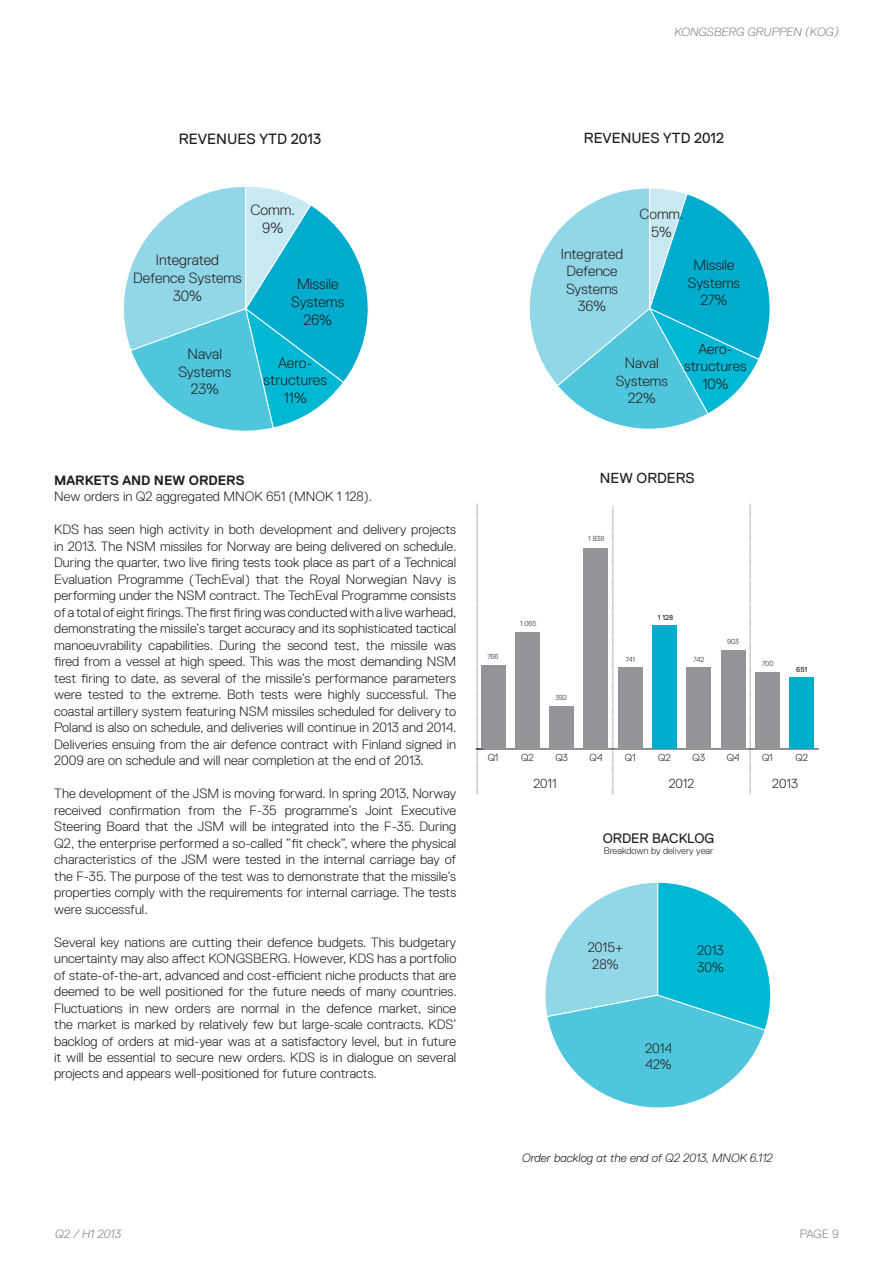
<style>
.page{position:relative;width:893px;height:1263px;background:#fff}
.page>*{position:absolute;margin:0;border:0;box-sizing:border-box;transform-origin:0 0}
.t1{font:300 14.85px/17.9px "Replica";color:#231f20;text-align:center}
.t2{font:14.85px "Replica";color:#231f20}
.t3{font:300 14.55px/17.5px "Replica";color:#231f20;text-align:center}
.t4{font:14.55px "Replica";color:#231f20}
.t5{font:300 13.65px/16.5px "Replica";color:#231f20}
.t6{font:13.65px "Replica";color:#231f20}
.t7{font:300 13.5px/16.5px "Replica";color:#231f20;text-align:justify}
.t8{font:700 13.5px "Replica";color:#231f20}
.t9{font:300 13.05px "Replica";color:#231f20}
.t10{font:italic 300 12px "Replica";color:#231f20}
.t11{font:italic 300 12px "Replica";color:#808285}
.t12{font:300 12px "Replica";color:#808285}
.t13{font:300 10.2px "Replica";color:#231f20}
.t14{font:300 9.6px "Replica";color:#231f20}
.t15{font:300 7.2px "Replica";color:#231f20}
.t16{font:7.2px "Replica";letter-spacing:-.005em;color:#231f20}
</style>
<div class="page">
<svg style="left:529px;top:188px;width:242px;height:242px"></svg>
<svg style="left:123px;top:186px;width:246px;height:246px"></svg>
<svg style="left:545px;top:882px;width:226px;height:226px"></svg>
<hr style="left:476px;top:749px;width:343px;height:1px;background:#231f20">
<div style="left:481px;top:665px;width:24px;height:84px;background:#939598"></div>
<div style="left:515px;top:633px;width:25px;height:116px;background:#939598"></div>
<div style="left:549px;top:706px;width:25px;height:43px;background:#939598"></div>
<div style="left:584px;top:548px;width:24px;height:201px;background:#939598"></div>
<div style="left:618px;top:668px;width:24px;height:81px;background:#939598"></div>
<div style="left:652px;top:626px;width:25px;height:123px;background:#00accd"></div>
<div style="left:686px;top:668px;width:25px;height:81px;background:#939598"></div>
<div style="left:721px;top:650px;width:24px;height:99px;background:#939598"></div>
<div style="left:755px;top:672px;width:25px;height:77px;background:#939598"></div>
<div style="left:789px;top:678px;width:25px;height:71px;background:#00accd"></div>
<svg style="left:476px;top:504px;width:8px;height:291px"></svg>
<svg style="left:612px;top:506px;width:1px;height:289px"></svg>
<svg style="left:750px;top:504px;width:1px;height:291px"></svg>
<p class="t11" style="left:674px;top:27px;width:166px">KONGSBERG GRUPPEN (KOG)</p>
<p class="t2" style="left:179px;top:133px;width:144px">REVENUES YTD 2013</p>
<p class="t1" style="left:133px;top:252px;width:110px">Integrated<br>Defence Systems<br>30%</p>
<p class="t1" style="left:178px;top:346px;width:54px">Naval<br>Systems<br>23%</p>
<p class="t1" style="left:250px;top:202px;width:46px">Comm.<br>9%</p>
<p class="t1" style="left:291px;top:276px;width:54px">Missile<br>Systems<br>26%</p>
<p class="t1" style="left:264px;top:355px;width:65px">Aero&shy;structures<br>11%</p>
<p class="t8" style="left:54px;top:475px;width:192px">MARKETS AND NEW ORDERS</p>
<p class="t7" style="left:54px;top:489px;width:319px">New orders in Q2 aggregated MNOK 651 (MNOK 1 128).</p>
<p class="t7" style="left:54px;top:522px;width:404px">KDS has seen high activity in both development and delivery projects in 2013. The NSM missiles for Norway are being delivered on schedule.<br>During the quarter, two live firing tests took place as part of a Technical Evaluation Programme (TechEval) that the Royal Norwegian Navy is performing under the NSM contract. The TechEval Programme consists of a total of eight firings. The first firing was conducted with a live warhead, demonstrating the missile’s target accuracy and its sophisticated tactical manoeuvrability capabilities. During the second test, the missile was fired from a vessel at high speed. This was the most demanding NSM test firing to date, as several of the missile’s performance parameters were tested to the extreme. Both tests were highly successful. The coastal artillery system featuring NSM missiles scheduled for delivery to Poland is also on schedule, and deliveries will continue in 2013 and 2014.<br>Deliveries ensuing from the air defence contract with Finland signed in 2009 are on schedule and will near completion at the end of 2013.</p>
<p class="t7" style="left:54px;top:786px;width:404px">The development of the JSM is moving forward. In spring 2013, Norway received confirmation from the F-35 programme’s Joint Executive Steering Board that the JSM will be integrated into the F-35. During Q2, the enterprise performed a so-called ”fit check”, where the physical characteristics of the JSM were tested in the internal carriage bay of the F-35. The purpose of the test was to demonstrate that the missile’s properties comply with the requirements for internal carriage. The tests were successful.</p>
<p class="t7" style="left:54px;top:935px;width:404px">Several key nations are cutting their defence budgets. This budgetary uncertainty may also affect KONGSBERG. However, KDS has a portfolio of state-of-the-art, advanced and cost-efficient niche products that are deemed to be well positioned for the future needs of many countries.<br>Fluctuations in new orders are normal in the defence market, since the market is marked by relatively few but large-scale contracts. KDS’ backlog of orders at mid-year was at a satisfactory level, but in future it will be essential to secure new orders. KDS is in dialogue on several projects and appears well-positioned for future contracts.</p>
<p class="t4" style="left:584px;top:133px;width:142px">REVENUES YTD 2012</p>
<p class="t3" style="left:561px;top:246px;width:64px">Integrated<br>Defence<br>Systems<br>36%</p>
<p class="t3" style="left:639px;top:206px;width:46px">Comm.<br>5%</p>
<p class="t3" style="left:688px;top:258px;width:54px">Missile<br>Systems<br>27%</p>
<p class="t3" style="left:616px;top:356px;width:54px">Naval<br>Systems<br>22%</p>
<p class="t3" style="left:684px;top:341px;width:64px">Aero&shy;structures<br>10%</p>
<p class="t4" style="left:600px;top:473px;width:96px">NEW ORDERS</p>
<p class="t15" style="left:588px;top:536px;width:18px">1 838</p>
<p class="t15" style="left:487px;top:654px;width:13px">766</p>
<p class="t15" style="left:520px;top:621px;width:18px">1 065</p>
<p class="t15" style="left:555px;top:695px;width:13px">392</p>
<p class="t15" style="left:625px;top:656px;width:11px">741</p>
<p class="t16" style="left:658px;top:614px;width:17px">1 128</p>
<p class="t15" style="left:693px;top:656px;width:12px">742</p>
<p class="t15" style="left:727px;top:639px;width:13px">903</p>
<p class="t15" style="left:762px;top:661px;width:13px">700</p>
<p class="t16" style="left:796px;top:666px;width:12px">651</p>
<p class="t13" style="left:488px;top:754px;width:12px">Q1</p>
<p class="t13" style="left:521px;top:754px;width:14px">Q2</p>
<p class="t13" style="left:555px;top:754px;width:14px">Q3</p>
<p class="t13" style="left:589px;top:754px;width:14px">Q4</p>
<p class="t13" style="left:625px;top:754px;width:12px">Q1</p>
<p class="t13" style="left:658px;top:754px;width:14px">Q2</p>
<p class="t13" style="left:692px;top:754px;width:14px">Q3</p>
<p class="t13" style="left:727px;top:754px;width:14px">Q4</p>
<p class="t13" style="left:762px;top:754px;width:12px">Q1</p>
<p class="t13" style="left:795px;top:754px;width:14px">Q2</p>
<p class="t9" style="left:533px;top:779px;width:25px">2011</p>
<p class="t9" style="left:669px;top:779px;width:27px">2012</p>
<p class="t9" style="left:772px;top:779px;width:27px">2013</p>
<p class="t6" style="left:603px;top:833px;width:113px">ORDER BACKLOG</p>
<p class="t14" style="left:604px;top:848px;width:111px">Breakdown by delivery year</p>
<p class="t5" style="left:588px;top:940px;width:37px;text-align:center">2015+<br>28%</p>
<p class="t5" style="left:697px;top:943px;width:28px">2013<br>30%</p>
<p class="t5" style="left:645px;top:1041px;width:28px">2014<br>42%</p>
<p class="t10" style="left:522px;top:1153px;width:252px">Order backlog at the end of Q2 2013, MNOK 6.112</p>
<p class="t11" style="left:55px;top:1229px;width:67px">Q2 / H1 2013</p>
<p class="t12" style="left:800px;top:1229px;width:40px">PAGE 9</p>
</div>
